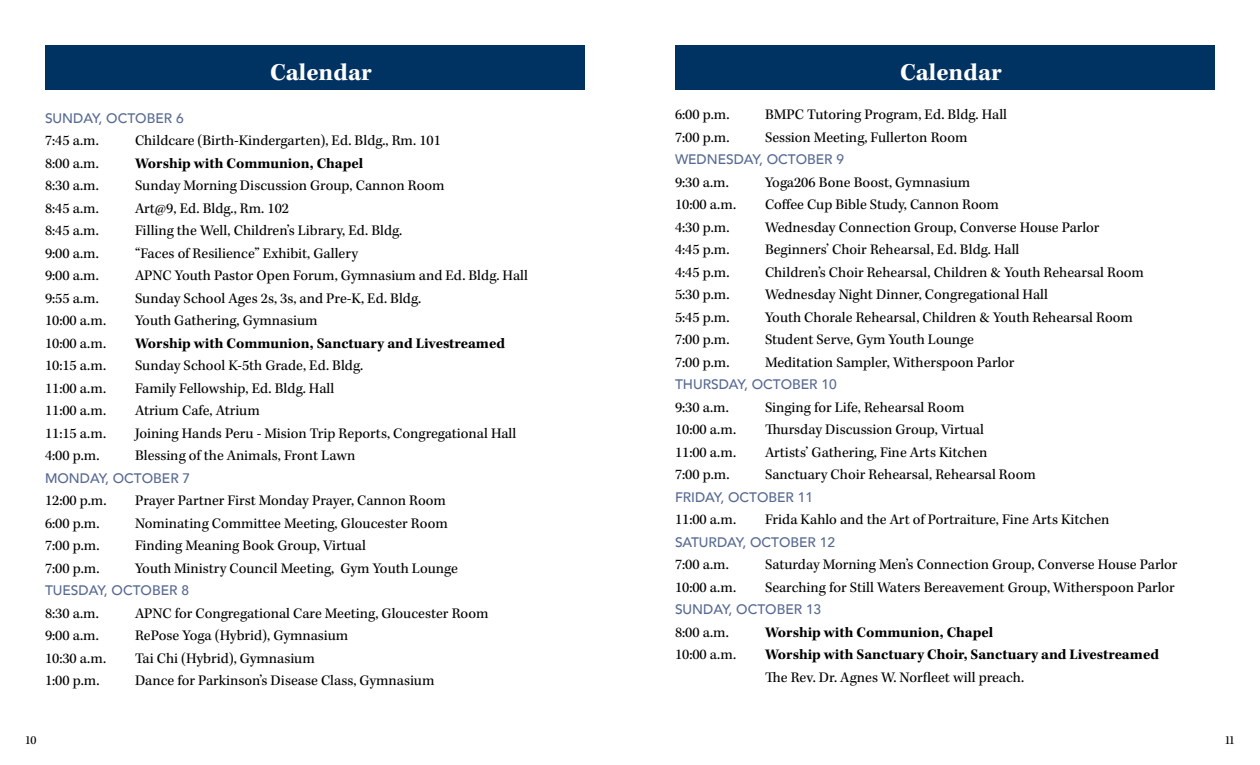
<style>
.page{position:relative;width:1260px;height:765px;background:#fff}
.page>*{position:absolute;margin:0;border:0;box-sizing:border-box;transform-origin:0 0}
.t1{font:700 25px "Kepler Std";color:#fff}
.t2{font:15px "Kepler Std";color:#000}
.t3{font:700 15px "Kepler Std";color:#000}
.t4{font:500 13.75px "Avenir";color:#566991}
.t5{font:12.5px "Kepler Std";color:#000}
</style>
<div class="page">
<div style="left:675px;top:45px;width:540px;height:45px;background:#003262"></div>
<div style="left:45px;top:45px;width:540px;height:45px;background:#003262"></div>
<h1 class="t1" style="left:270px;top:58px;width:103px">Calendar</h1>
<h1 class="t1" style="left:900px;top:58px;width:103px">Calendar</h1>
<p class="t4" style="left:45px;top:106px;width:140px">SUNDAY, OCTOBER 6</p>
<p class="t2" style="left:45px;top:132px;width:55px">7:45 a.m.</p>
<p class="t2" style="left:135px;top:132px;width:307px">Childcare (Birth-Kindergarten), Ed. Bldg., Rm. 101</p>
<p class="t2" style="left:45px;top:154px;width:55px">8:00 a.m.</p>
<p class="t3" style="left:135px;top:154px;width:230px">Worship with Communion, Chapel</p>
<p class="t2" style="left:45px;top:177px;width:55px">8:30 a.m.</p>
<p class="t2" style="left:135px;top:177px;width:311px">Sunday Morning Discussion Group, Cannon Room</p>
<p class="t2" style="left:45px;top:199px;width:55px">8:45 a.m.</p>
<p class="t2" style="left:135px;top:199px;width:156px">Art@9, Ed. Bldg., Rm. 102</p>
<p class="t2" style="left:45px;top:222px;width:55px">8:45 a.m.</p>
<p class="t2" style="left:135px;top:222px;width:269px">Filling the Well, Children’s Library, Ed. Bldg.</p>
<p class="t2" style="left:45px;top:244px;width:55px">9:00 a.m.</p>
<p class="t2" style="left:135px;top:244px;width:225px">“Faces of Resilience” Exhibit, Gallery</p>
<p class="t2" style="left:45px;top:267px;width:55px">9:00 a.m.</p>
<p class="t2" style="left:135px;top:267px;width:395px">APNC Youth Pastor Open Forum, Gymnasium and Ed. Bldg. Hall</p>
<p class="t2" style="left:45px;top:289px;width:55px">9:55 a.m.</p>
<p class="t2" style="left:135px;top:289px;width:288px">Sunday School Ages 2s, 3s, and Pre-K, Ed. Bldg.</p>
<p class="t2" style="left:45px;top:312px;width:63px">10:00 a.m.</p>
<p class="t2" style="left:135px;top:312px;width:184px">Youth Gathering, Gymnasium</p>
<p class="t2" style="left:45px;top:334px;width:63px">10:00 a.m.</p>
<p class="t3" style="left:135px;top:334px;width:372px">Worship with Communion, Sanctuary and Livestreamed</p>
<p class="t2" style="left:45px;top:357px;width:63px">10:15 a.m.</p>
<p class="t2" style="left:135px;top:357px;width:230px">Sunday School K-5th Grade, Ed. Bldg.</p>
<p class="t2" style="left:45px;top:379px;width:63px">11:00 a.m.</p>
<p class="t2" style="left:135px;top:379px;width:201px">Family Fellowship, Ed. Bldg. Hall</p>
<p class="t2" style="left:45px;top:402px;width:63px">11:00 a.m.</p>
<p class="t2" style="left:135px;top:402px;width:126px">Atrium Cafe, Atrium</p>
<p class="t2" style="left:45px;top:424px;width:63px">11:15 a.m.</p>
<p class="t2" style="left:135px;top:424px;width:383px">Joining Hands Peru - Mision Trip Reports, Congregational Hall</p>
<p class="t2" style="left:45px;top:447px;width:56px">4:00 p.m.</p>
<p class="t2" style="left:135px;top:447px;width:222px">Blessing of the Animals, Front Lawn</p>
<p class="t4" style="left:45px;top:466px;width:147px">MONDAY, OCTOBER 7</p>
<p class="t2" style="left:45px;top:492px;width:63px">12:00 p.m.</p>
<p class="t2" style="left:135px;top:492px;width:313px">Prayer Partner First Monday Prayer, Cannon Room</p>
<p class="t2" style="left:45px;top:514px;width:56px">6:00 p.m.</p>
<p class="t2" style="left:135px;top:514px;width:314px">Nominating Committee Meeting, Gloucester Room</p>
<p class="t2" style="left:45px;top:537px;width:56px">7:00 p.m.</p>
<p class="t2" style="left:135px;top:537px;width:232px">Finding Meaning Book Group, Virtual</p>
<p class="t2" style="left:45px;top:559px;width:56px">7:00 p.m.</p>
<p class="t2" style="left:135px;top:559px;width:325px">Youth Ministry Council Meeting, Gym Youth Lounge</p>
<p class="t4" style="left:45px;top:578px;width:146px">TUESDAY, OCTOBER 8</p>
<p class="t2" style="left:45px;top:604px;width:55px">8:30 a.m.</p>
<p class="t2" style="left:135px;top:604px;width:355px">APNC for Congregational Care Meeting, Gloucester Room</p>
<p class="t2" style="left:45px;top:627px;width:55px">9:00 a.m.</p>
<p class="t2" style="left:135px;top:627px;width:215px">RePose Yoga (Hybrid), Gymnasium</p>
<p class="t2" style="left:45px;top:649px;width:63px">10:30 a.m.</p>
<p class="t2" style="left:135px;top:649px;width:181px">Tai Chi (Hybrid), Gymnasium</p>
<p class="t2" style="left:45px;top:672px;width:56px">1:00 p.m.</p>
<p class="t2" style="left:135px;top:672px;width:301px">Dance for Parkinson’s Disease Class, Gymnasium</p>
<p class="t2" style="left:675px;top:106px;width:56px">6:00 p.m.</p>
<p class="t2" style="left:765px;top:106px;width:244px">BMPC Tutoring Program, Ed. Bldg. Hall</p>
<p class="t2" style="left:675px;top:129px;width:56px">7:00 p.m.</p>
<p class="t2" style="left:765px;top:129px;width:204px">Session Meeting, Fullerton Room</p>
<p class="t4" style="left:675px;top:148px;width:171px">WEDNESDAY, OCTOBER 9</p>
<p class="t2" style="left:675px;top:174px;width:55px">9:30 a.m.</p>
<p class="t2" style="left:765px;top:174px;width:207px">Yoga206 Bone Boost, Gymnasium</p>
<p class="t2" style="left:675px;top:196px;width:63px">10:00 a.m.</p>
<p class="t2" style="left:765px;top:196px;width:235px">Coffee Cup Bible Study, Cannon Room</p>
<p class="t2" style="left:675px;top:219px;width:56px">4:30 p.m.</p>
<p class="t2" style="left:765px;top:219px;width:336px">Wednesday Connection Group, Converse House Parlor</p>
<p class="t2" style="left:675px;top:241px;width:56px">4:45 p.m.</p>
<p class="t2" style="left:765px;top:241px;width:256px">Beginners’ Choir Rehearsal, Ed. Bldg. Hall</p>
<p class="t2" style="left:675px;top:264px;width:56px">4:45 p.m.</p>
<p class="t2" style="left:765px;top:264px;width:380px">Children’s Choir Rehearsal, Children &amp; Youth Rehearsal Room</p>
<p class="t2" style="left:675px;top:286px;width:56px">5:30 p.m.</p>
<p class="t2" style="left:765px;top:286px;width:285px">Wednesday Night Dinner, Congregational Hall</p>
<p class="t2" style="left:675px;top:309px;width:56px">5:45 p.m.</p>
<p class="t2" style="left:765px;top:309px;width:369px">Youth Chorale Rehearsal, Children &amp; Youth Rehearsal Room</p>
<p class="t2" style="left:675px;top:331px;width:56px">7:00 p.m.</p>
<p class="t2" style="left:765px;top:331px;width:210px">Student Serve, Gym Youth Lounge</p>
<p class="t2" style="left:675px;top:354px;width:56px">7:00 p.m.</p>
<p class="t2" style="left:765px;top:354px;width:251px">Meditation Sampler, Witherspoon Parlor</p>
<p class="t4" style="left:675px;top:373px;width:163px">THURSDAY, OCTOBER 10</p>
<p class="t2" style="left:675px;top:399px;width:55px">9:30 a.m.</p>
<p class="t2" style="left:765px;top:399px;width:201px">Singing for Life, Rehearsal Room</p>
<p class="t2" style="left:675px;top:421px;width:63px">10:00 a.m.</p>
<p class="t2" style="left:765px;top:421px;width:220px">Thursday Discussion Group, Virtual</p>
<p class="t2" style="left:675px;top:444px;width:63px">11:00 a.m.</p>
<p class="t2" style="left:765px;top:444px;width:224px">Artists’ Gathering, Fine Arts Kitchen</p>
<p class="t2" style="left:675px;top:466px;width:56px">7:00 p.m.</p>
<p class="t2" style="left:765px;top:466px;width:272px">Sanctuary Choir Rehearsal, Rehearsal Room</p>
<p class="t4" style="left:675px;top:485px;width:140px">FRIDAY, OCTOBER 11</p>
<p class="t2" style="left:675px;top:511px;width:63px">11:00 a.m.</p>
<p class="t2" style="left:765px;top:511px;width:346px">Frida Kahlo and the Art of Portraiture, Fine Arts Kitchen</p>
<p class="t4" style="left:675px;top:530px;width:162px">SATURDAY, OCTOBER 12</p>
<p class="t2" style="left:675px;top:556px;width:55px">7:00 a.m.</p>
<p class="t2" style="left:765px;top:556px;width:414px">Saturday Morning Men’s Connection Group, Converse House Parlor</p>
<p class="t2" style="left:675px;top:579px;width:63px">10:00 a.m.</p>
<p class="t2" style="left:765px;top:579px;width:411px">Searching for Still Waters Bereavement Group, Witherspoon Parlor</p>
<p class="t4" style="left:675px;top:598px;width:148px">SUNDAY, OCTOBER 13</p>
<p class="t2" style="left:675px;top:624px;width:55px">8:00 a.m.</p>
<p class="t3" style="left:765px;top:624px;width:230px">Worship with Communion, Chapel</p>
<p class="t2" style="left:675px;top:646px;width:63px">10:00 a.m.</p>
<p class="t3" style="left:765px;top:646px;width:396px">Worship with Sanctuary Choir, Sanctuary and Livestreamed</p>
<p class="t2" style="left:765px;top:669px;width:261px">The Rev. Dr. Agnes W. Norfleet will preach.</p>
<p class="t5" style="left:25px;top:733px;width:12px">10</p>
<p class="t5" style="left:1225px;top:733px;width:11px">11</p>
</div>
